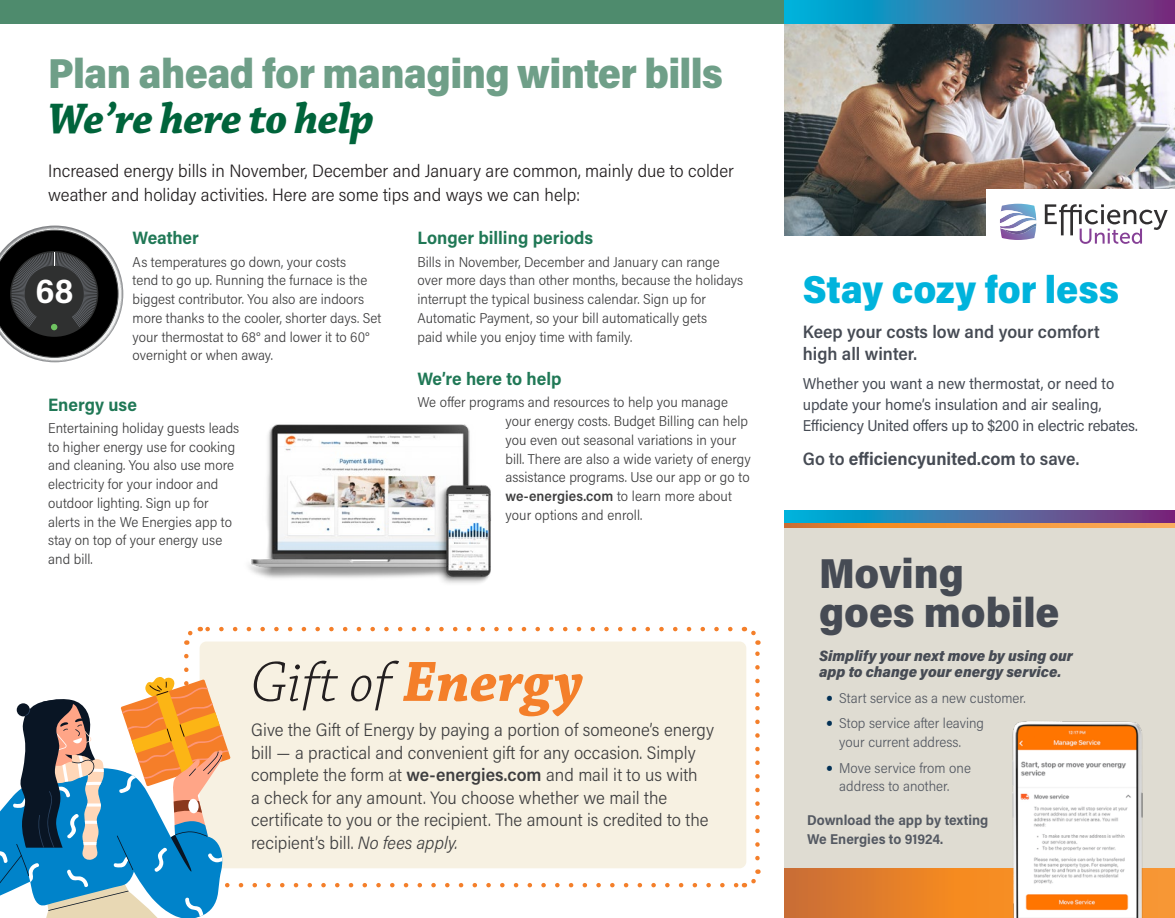
<style>
.page{position:relative;width:1175px;height:918px;background:#fff}
.page>*{position:absolute;margin:0;border:0;box-sizing:border-box;transform-origin:0 0}
.t1{font:italic 300 59.7px "Chaparral Pro";letter-spacing:.005em;color:#231f20}
.t2{font:italic 700 45px "Chaparral Pro";letter-spacing:-.02em;color:#00643b}
.t3{font:900 42px "Acumin Pro Semi Cond";letter-spacing:-.015em;color:#6f9f88}
.t4{font:900 42px/39px "Acumin Pro Semi Cond";color:#464b54}
.t5{font:900 39px "Acumin Pro Semi Cond";color:#00b3dc}
.t6{font:700 34.8px "Acumin Pro Semi Cond";color:#fff}
.t7{font:300 18px/22.5px "Acumin Pro Semi Cond";color:#3e3e3f}
.t8{font:300 18px/24px "Acumin Pro Semi Cond";color:#231f20}
.t9{font:700 18px "Acumin Pro Semi Cond";color:#207856}
.t10{font:600 18px/21.8px "Acumin Pro Semi Cond";color:#464b54}
.t11{font:700 18px "Acumin Pro Semi Cond";color:#464b54}
.t12{font:15.75px/21px "Acumin Pro Semi Cond";color:#464b54}
.t13{font:italic 900 15px/16.5px "Acumin Pro Semi Cond";color:#464b54}
.t14{font:300 14.25px/18.8px "Acumin Pro Semi Cond";color:#3e3e3f}
.t15{font:300 14.25px/18.8px "Acumin Pro Semi Cond";color:#545962}
.t16{font:700 14.25px/18.8px "Acumin Pro Semi Cond";color:#545962}
.s1{font-weight:600}
.s2{font-weight:700;color:#f47f2a}
.s3{font-style:italic}
.s4{font-family:"Chaparral Pro";font-weight:700;font-size:18px;color:#033156}
</style>
<div class="page">
<img style="left:784px;top:23px;width:390px;height:212px">
<div style="left:200px;top:642px;width:546px;height:226px;background:#f7f1e2;border-radius:7px"></div>
<svg style="left:207px;top:627px;width:523px;height:4px"></svg>
<svg style="left:744px;top:869px;width:17px;height:19px"></svg>
<svg style="left:743px;top:626px;width:17px;height:232px"></svg>
<svg style="left:184px;top:627px;width:17px;height:18px"></svg>
<div style="left:0;top:0;width:785px;height:23px;background:#4e8b6d"></div>
<svg style="left:0;top:656px;width:737px;height:262px"></svg>
<svg style="left:0;top:226px;width:123px;height:136px"></svg>
<img style="left:248px;top:424px;width:243px;height:159px">
<div style="left:784px;top:524px;width:390px;height:352px;background:#dfdcd2"></div>
<div style="left:986px;top:189px;width:188px;height:72px;background:#fff"></div>
<svg style="left:1044px;top:204px;width:123px;height:40px"></svg>
<svg style="left:1000px;top:204px;width:36px;height:36px"></svg>
<svg style="left:784px;top:868px;width:390px;height:50px;background:#e5812a"></svg>
<img style="left:1004px;top:721px;width:146px;height:197px">
<svg style="left:784px;top:510px;width:390px;height:14px;background:#4d72a0"></svg>
<svg style="left:784px;top:524px;width:390px;height:4px;background:#f1943a"></svg>
<svg style="left:784px;top:0;width:390px;height:23px;background:#3f73a9"></svg>
<h3 class="t3" style="left:48px;top:43px;width:676px">Plan ahead for managing winter bills</h3>
<h2 class="t2" style="left:48px;top:93px;width:327px">We’re here to help</h2>
<p class="t8" style="left:48px;top:158px;width:687px">Increased energy bills in November, December and January are common, mainly due to colder weather and holiday activities. Here are some tips and ways we can help:</p>
<p class="t9" style="left:133px;top:225px;width:68px">Weather</p>
<p class="t14" style="left:133px;top:252px;width:250px">As temperatures go down, your costs<br>tend to go up. Running the furnace is the biggest contributor. You also are indoors more thanks to the cooler, shorter days. Set your thermostat to 68° and lower it to 60° overnight or when away.</p>
<p class="t9" style="left:48px;top:392px;width:90px">Energy use</p>
<p class="t14" style="left:48px;top:418px;width:192px">Entertaining holiday guests leads to higher energy use for cooking and cleaning. You also use more electricity for your indoor and outdoor lighting. Sign up for alerts in the We Energies app to stay on top of your energy use and bill.</p>
<p class="t9" style="left:417px;top:225px;width:177px">Longer billing periods</p>
<p class="t14" style="left:417px;top:252px;width:327px">Bills in November, December and January can range over more days than other months, because the holidays interrupt the typical business calendar. Sign up for Automatic Payment, so your bill automatically gets<br>paid while you enjoy time with family.</p>
<p class="t9" style="left:417px;top:366px;width:146px">We’re here to help</p>
<p class="t14" style="left:505px;top:392px;width:247px;text-indent:-88px">We offer programs and resources to help you manage your energy costs. Budget Billing can help you even out seasonal variations in your bill. There are also a wide variety of energy assistance programs. Use our app or go to <span class="s1">we-energies.com</span> to learn more about your options and enroll.</p>
<h3 class="t6" style="left:35px;top:266px;width:40px">68</h3>
<h1 class="t1" style="left:250px;top:650px;width:335px">Gift of <span class="s2">Energy</span></h1>
<p class="t7" style="left:251px;top:718px;width:464px">Give the Gift of Energy by paying a portion of someone’s energy bill — a practical and convenient gift for any occasion. Simply complete the form at <span class="s1">we-energies.com</span> and mail it to us with<br>a check for any amount. You choose whether we mail the certificate to you or the recipient. The amount is credited to the recipient’s bill. <span class="s3">No fees apply.</span></p>
<h3 class="t5" style="left:802px;top:262px;width:318px">Stay cozy for less</h3>
<p class="t10" style="left:802px;top:320px;width:298px">Keep your costs low and your comfort high all winter.</p>
<p class="t12" style="left:802px;top:373px;width:336px">Whether you want a new thermostat, or need to update your home’s insulation and air sealing,<br>Efficiency United offers up to $200 in electric rebates.</p>
<p class="t11" style="left:802px;top:446px;width:278px"><span class="s1">Go to</span> efficiencyunited.com <span class="s1">to save.</span></p>
<h3 class="t4" style="left:819px;top:552px;width:242px">Moving goes mobile</h3>
<p class="t13" style="left:819px;top:647px;width:255px">Simplify your next move by using our app to change your energy service.</p>
<p class="t15" style="left:825px;top:688px;width:201px"><span class="s4">•</span> Start service as a new customer.</p>
<p class="t15" style="left:839px;top:714px;width:146px;text-indent:-14px"><span class="s4">•</span> Stop service after leaving your current address.</p>
<p class="t15" style="left:825px;top:758px;width:147px;text-align:center"><span class="s4">•</span> Move service from one address to another.</p>
<p class="t16" style="left:807px;top:810px;width:183px">Download the app by texting<br>We Energies to 91924.</p>
</div>
